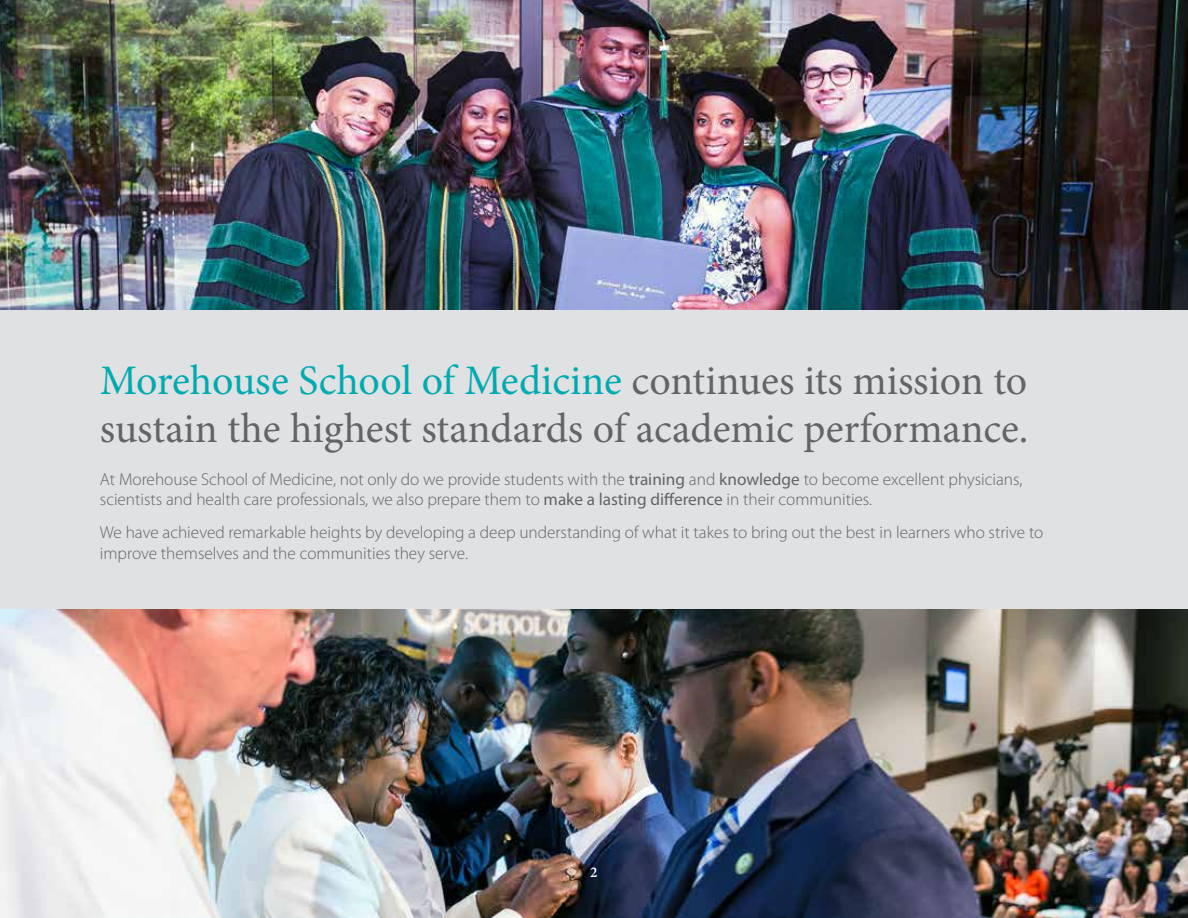
<style>
.page{position:relative;width:1188px;height:918px;background:#fff}
.page>*{position:absolute;margin:0;border:0;box-sizing:border-box;transform-origin:0 0}
.t1{font:42px/48px "Minion Pro";letter-spacing:-.005em;color:#636466}
.t2{font:300 17.25px/20.7px "Myriad Pro";color:#636466}
.t3{font:600 15px "Minion Pro";color:#fff}
.s1{color:#00aab1}
.s2{font-weight:400}
</style>
<div class="page">
<img style="left:0;top:608px;width:1188px;height:310px">
<img style="left:0;top:0;width:1188px;height:310px">
<div style="left:0;top:310px;width:1188px;height:298px;background:#e0e1e2"></div>
<h1 class="t1" style="left:100px;top:357px;width:930px"><span class="s1">Morehouse School of Medicine</span> continues its mission to sustain the highest standards of academic performance.</h1>
<p class="t2" style="left:100px;top:469px;width:924px">At Morehouse School of Medicine, not only do we provide students with the <span class="s2">training</span> and <span class="s2">knowledge</span> to become excellent physicians, scientists and health care professionals, we also prepare them to <span class="s2">make a lasting difference</span> in their communities.</p>
<p class="t2" style="left:100px;top:522px;width:945px">We have achieved remarkable heights by developing a deep understanding of what it takes to bring out the best in learners who strive to improve themselves and the communities they serve.</p>
<p class="t3" style="left:590px;top:862px;width:9px">2</p>
</div>
